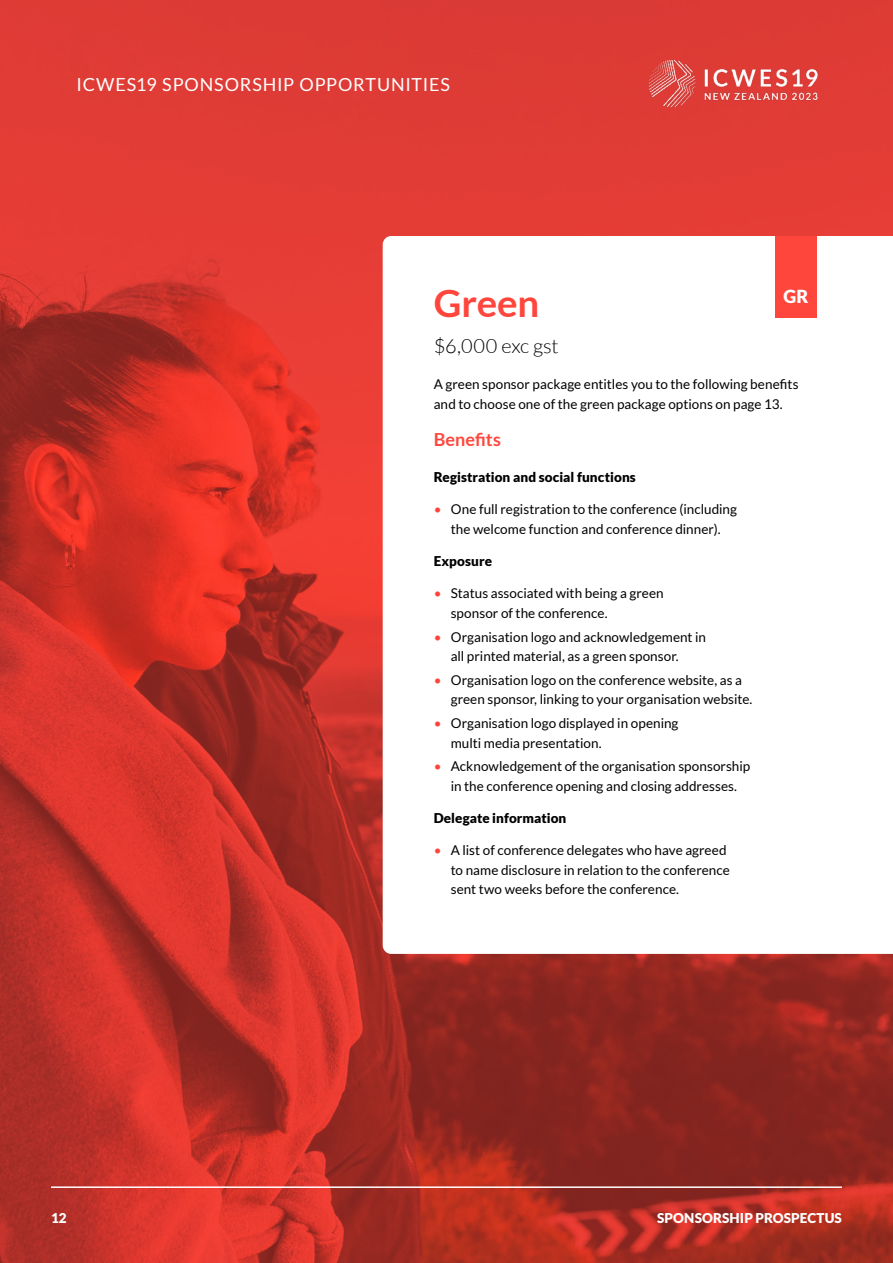
<style>
.page{position:relative;width:893px;height:1263px;background:#fff}
.page>*{position:absolute;margin:0;border:0;box-sizing:border-box;transform-origin:0 0}
.t1{font:700 37.5px "Lato";letter-spacing:-.005em;color:#ff463c}
.t2{font:300 19.5px "Lato";letter-spacing:-.005em;color:#000}
.t3{font:18px "Lato";letter-spacing:.045em;color:#fff}
.t4{font:700 18px "Lato";letter-spacing:.005em;color:#ff463c}
.t5{font:900 18px "Lato";color:#fff}
.t6{font:13.5px/19.5px "Lato";color:#000}
.t7{font:900 13.5px "Lato";letter-spacing:.005em;color:#000}
.t8{font:900 13.5px "Lato";letter-spacing:.005em;color:#fff}
.s1{color:#ff463c}
</style>
<div class="page">
<img style="left:0;top:0;width:893px;height:1263px">
<svg style="left:383px;top:236px;width:510px;height:718px"></svg>
<div style="left:775px;top:236px;width:41px;height:82px;background:#ff463c"></div>
<hr style="left:51px;top:1186px;width:791px;height:2px;background:#fff">
<img style="left:635px;top:45px;width:196px;height:76px">
<h3 class="t3" style="left:77px;top:74px;width:375px">ICWES19 SPONSORSHIP OPPORTUNITIES</h3>
<h3 class="t5" style="left:783px;top:286px;width:27px">GR</h3>
<h1 class="t1" style="left:434px;top:282px;width:107px">Green</h1>
<h2 class="t2" style="left:434px;top:335px;width:127px">$6,000 exc gst</h2>
<p class="t6" style="left:434px;top:374px;width:367px">A green sponsor package entitles you to the following benefits and to choose one of the green package options on page 13.</p>
<h3 class="t4" style="left:434px;top:429px;width:69px">Benefits</h3>
<p class="t7" style="left:434px;top:469px;width:204px">Registration and social functions</p>
<p class="t6" style="left:434px;top:499px;width:305px;text-align:center"><span class="s1">•</span> One full registration to the conference (including the welcome function and conference dinner).</p>
<p class="t7" style="left:434px;top:553px;width:60px">Exposure</p>
<p class="t6" style="left:451px;top:583px;width:214px;text-indent:-17px"><span class="s1">•</span> Status associated with being a green sponsor of the conference.</p>
<p class="t6" style="left:451px;top:627px;width:257px;text-indent:-17px"><span class="s1">•</span> Organisation logo and acknowledgement in all printed material, as a green sponsor.</p>
<p class="t6" style="left:451px;top:670px;width:303px;text-indent:-17px"><span class="s1">•</span> Organisation logo on the conference website, as a green sponsor, linking to your organisation website.</p>
<p class="t6" style="left:451px;top:713px;width:229px;text-indent:-17px"><span class="s1">•</span> Organisation logo displayed in opening multi media presentation.</p>
<p class="t6" style="left:434px;top:756px;width:318px;text-align:center"><span class="s1">•</span> Acknowledgement of the organisation sponsorship in the conference opening and closing addresses.</p>
<p class="t7" style="left:434px;top:810px;width:134px">Delegate information</p>
<p class="t6" style="left:451px;top:840px;width:281px;text-indent:-17px"><span class="s1">•</span> A list of conference delegates who have agreed to name disclosure in relation to the conference sent two weeks before the conference.</p>
<p class="t8" style="left:51px;top:1210px;width:17px">12</p>
<p class="t8" style="left:657px;top:1210px;width:186px">SPONSORSHIP PROSPECTUS</p>
</div>
